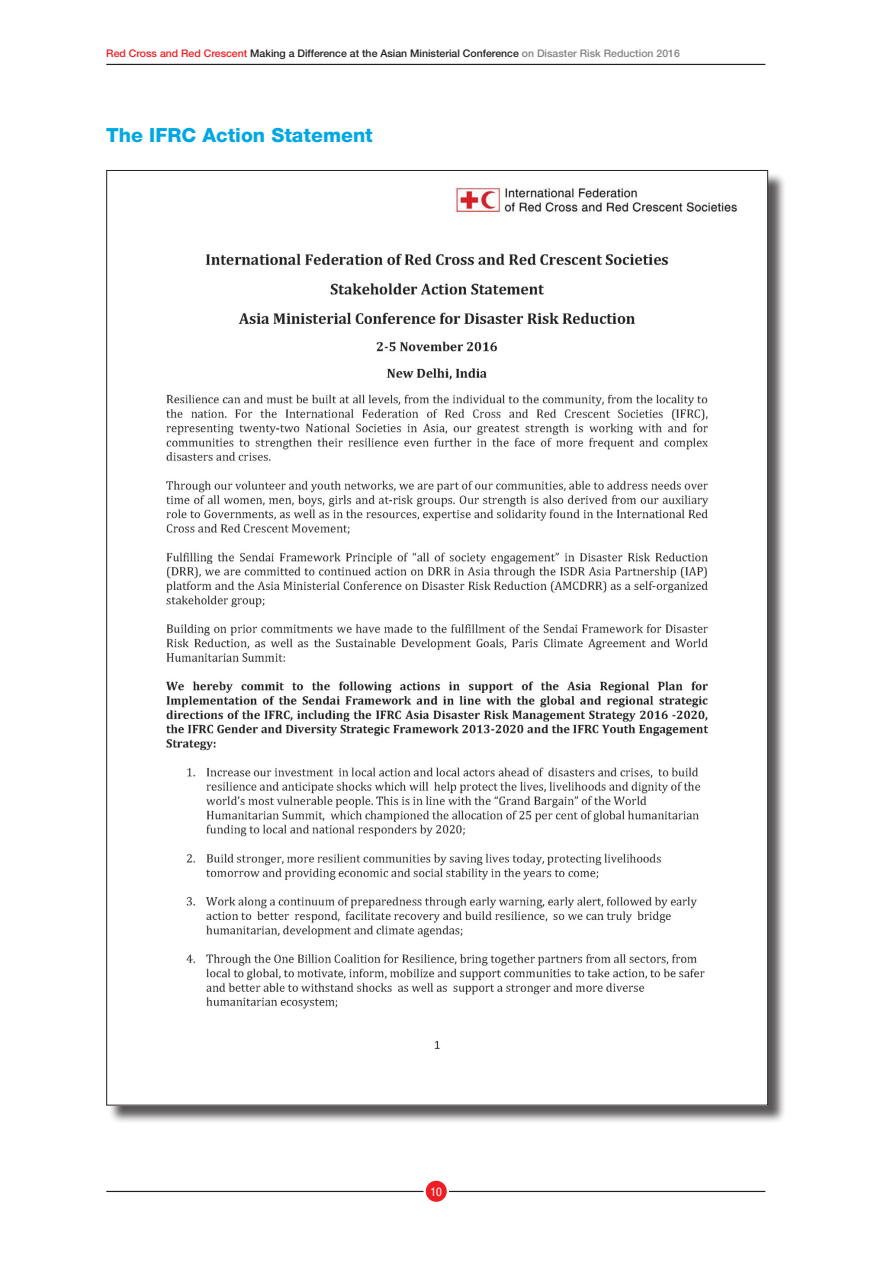
<style>
.page{position:relative;width:893px;height:1263px;background:#fff}
.page>*{position:absolute;margin:0;border:0;box-sizing:border-box;transform-origin:0 0}
.t1{font:800 19.5px "Helvetica Neue LT Std";color:#00a8e3}
.t2{font:condensed 12px "Helvetica Neue LT Std";color:#fff}
.t3{font:500 10.5px "Helvetica Neue LT Std";color:#231f20}
.s1{color:#ee1d23}
.s2{color:#808285}
</style>
<div class="page">
<hr style="left:106px;top:64px;width:659px;height:1px;background:#231f20">
<hr style="left:106px;top:1191px;width:659px;height:1px;background:#231f20">
<div style="left:425px;top:1180px;width:23px;height:23px;background:#ee1d23;border-radius:50%"></div>
<div style="left:423px;top:1178px;width:26px;height:26px;border:2px solid #fff;border-radius:50%"></div>
<div style="left:109px;top:172px;width:678px;height:952px;background:#231f20;opacity:.75"></div>
<img style="left:109px;top:172px;width:657px;height:931px">
<p class="t3" style="left:106px;top:47px;width:575px"><span class="s1">Red Cross and Red Crescent</span> Making a Difference at the Asian Ministerial Conference <span class="s2">on Disaster Risk Reduction 2016</span></p>
<h1 class="t1" style="left:106px;top:123px;width:268px">The IFRC Action Statement</h1>
<p class="t2" style="left:430px;top:1184px;width:13px">10</p>
</div>
